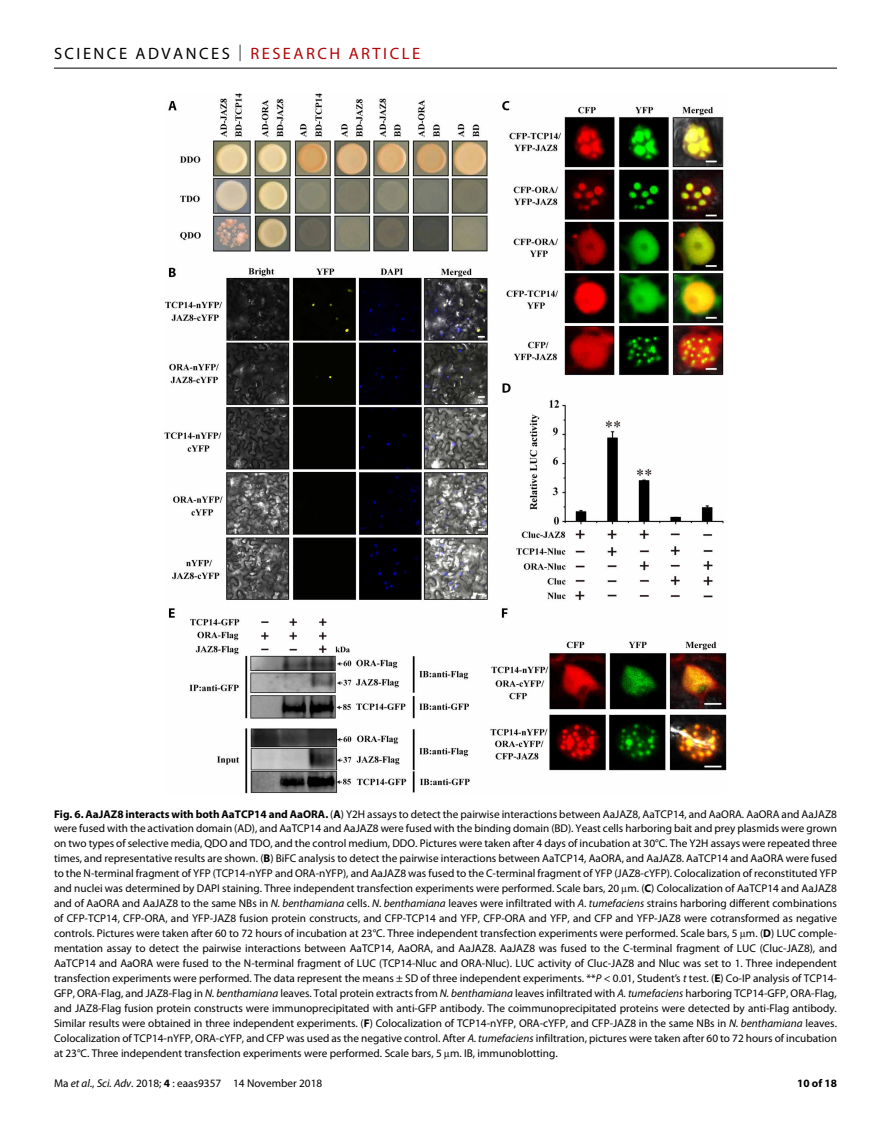
<style>
.page{position:relative;width:891px;height:1134px;background:#fff}
.page>*{position:absolute;margin:0;border:0;box-sizing:border-box;transform-origin:0 0}
.t1{font:16.5px "Myriad Pro";letter-spacing:.15em;color:#000}
.t2{font:11.25px/15px "Myriad Pro";color:#000;text-align:justify}
.t3{font:700 11.25px "Myriad Pro";color:#000}
.s1{font-weight:300}
.s2{color:#b10508}
.s3{font-weight:700}
.s4{font-style:italic}
</style>
<div class="page">
<hr style="left:54px;top:68px;width:783px;height:1px;background:#000">
<img style="left:165px;top:94px;width:561px;height:699px">
<h1 class="t1" style="left:54px;top:40px;width:368px">SCIENCE ADVANCES <span class="s1">|</span> <span class="s2">RESEARCH ARTICLE</span></h1>
<p class="t2" style="left:54px;top:806px;width:785px"><span class="s3">Fig. 6. AaJAZ8 interacts with both AaTCP14 and AaORA.</span> (<span class="s3">A</span>) Y2H assays to detect the pairwise interactions between AaJAZ8, AaTCP14, and AaORA. AaORA and AaJAZ8 were fused with the activation domain (AD), and AaTCP14 and AaJAZ8 were fused with the binding domain (BD). Yeast cells harboring bait and prey plasmids were grown on two types of selective media, QDO and TDO, and the control medium, DDO. Pictures were taken after 4 days of incubation at 30°C. The Y2H assays were repeated three times, and representative results are shown. (<span class="s3">B</span>) BiFC analysis to detect the pairwise interactions between AaTCP14, AaORA, and AaJAZ8. AaTCP14 and AaORA were fused to the N-terminal fragment of YFP (TCP14-nYFP and ORA-nYFP), and AaJAZ8 was fused to the C-terminal fragment of YFP (JAZ8-cYFP). Colocalization of reconstituted YFP and nuclei was determined by DAPI staining. Three independent transfection experiments were performed. Scale bars, 20 m. (<span class="s3">C</span>) Colocalization of AaTCP14 and AaJAZ8 and of AaORA and AaJAZ8 to the same NBs in <span class="s4">N. benthamiana</span> cells. <span class="s4">N. benthamiana</span> leaves were infiltrated with <span class="s4">A. tumefaciens</span> strains harboring different combinations of CFP-TCP14, CFP-ORA, and YFP-JAZ8 fusion protein constructs, and CFP-TCP14 and YFP, CFP-ORA and YFP, and CFP and YFP-JAZ8 were cotransformed as negative controls. Pictures were taken after 60 to 72 hours of incubation at 23°C. Three independent transfection experiments were performed. Scale bars, 5 m. (<span class="s3">D</span>) LUC comple&shy;mentation assay to detect the pairwise interactions between AaTCP14, AaORA, and AaJAZ8. AaJAZ8 was fused to the C-terminal fragment of LUC (Cluc-JAZ8), and AaTCP14 and AaORA were fused to the N-terminal fragment of LUC (TCP14-Nluc and ORA-Nluc). LUC activity of Cluc-JAZ8 and Nluc was set to 1. Three independent transfection experiments were performed. The data represent the means ± SD of three independent experiments. **<span class="s4">P</span> &lt; 0.01, Student’s <span class="s4">t</span> test. (<span class="s3">E</span>) Co-IP analysis of TCP14- GFP, ORA-Flag, and JAZ8-Flag in <span class="s4">N. benthamiana</span> leaves. Total protein extracts from <span class="s4">N. benthamiana</span> leaves infiltrated with <span class="s4">A. tumefaciens</span> harboring TCP14-GFP, ORA-Flag, and JAZ8-Flag fusion protein constructs were immunoprecipitated with anti-GFP antibody. The coimmunoprecipitated proteins were detected by anti-Flag antibody.<br>Similar results were obtained in three independent experiments. (<span class="s3">F</span>) Colocalization of TCP14-nYFP, ORA-cYFP, and CFP-JAZ8 in the same NBs in <span class="s4">N. benthamiana</span> leaves.<br>Colocalization of TCP14-nYFP, ORA-cYFP, and CFP was used as the negative control. After <span class="s4">A. tumefaciens</span> infiltration, pictures were taken after 60 to 72 hours of incubation at 23°C. Three independent transfection experiments were performed. Scale bars, 5 m. IB, immunoblotting.</p>
<p class="t2" style="left:54px;top:1076px;width:270px">Ma <span class="s4">et al</span>., <span class="s4">Sci. Adv.</span> 2018; <span class="s3">4</span> : eaas9357 14 November 2018</p>
<p class="t3" style="left:797px;top:1074px;width:41px">10 of 18</p>
</div>
